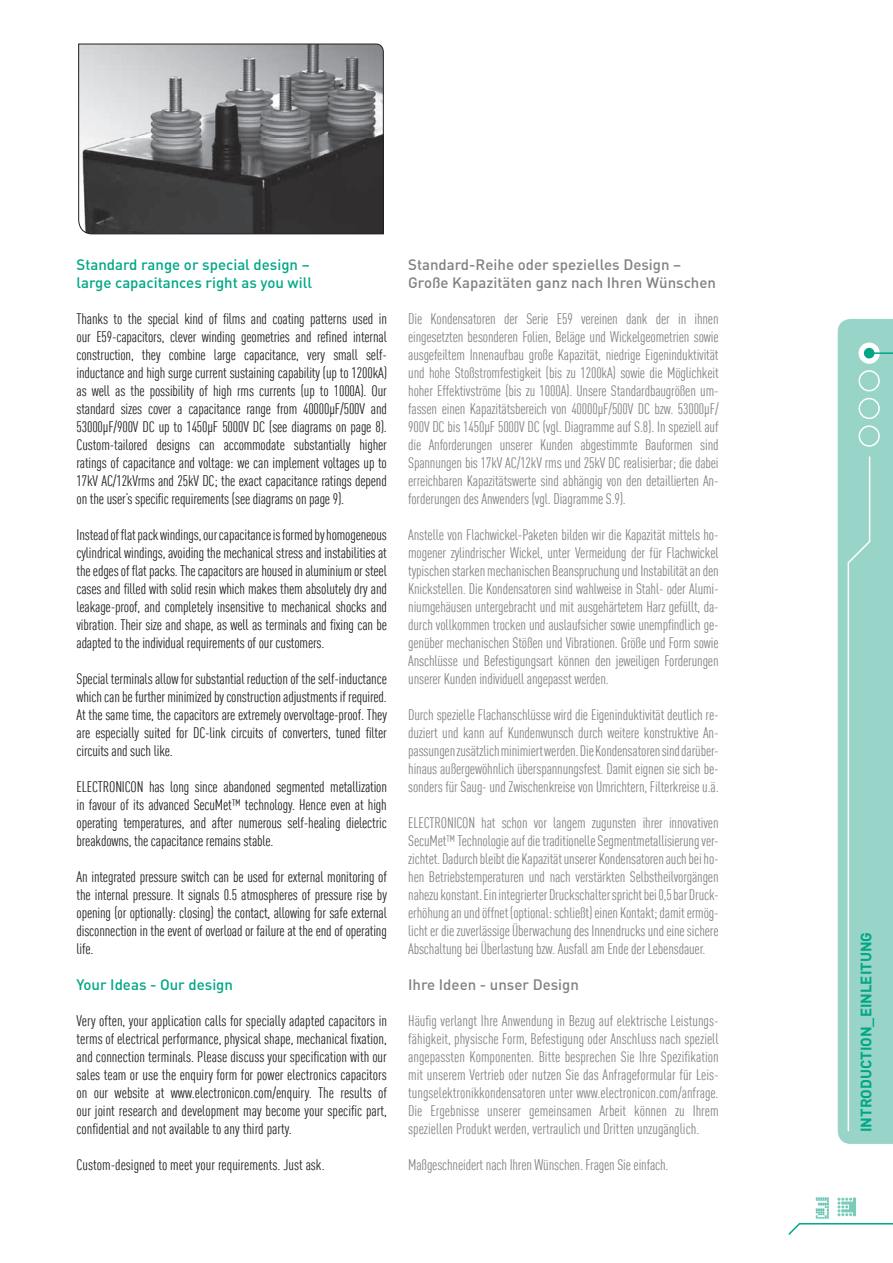
<style>
.page{position:relative;width:893px;height:1263px;background:#fff}
.page>*{position:absolute;margin:0;border:0;box-sizing:border-box;transform-origin:0 0}
.t1{font:22.5px "Dot Matrix Grid";color:#5dc3af}
.t2{font:15px/18px "DIN Cond";letter-spacing:-.01em;color:#808285;text-align:justify}
.t3{font:15px/18px "DIN Cond";letter-spacing:-.01em;color:#231f20;text-align:justify}
.t4{font:15px/18px "DIN Medium";color:#808285}
.t5{font:15px/18px "DIN Medium";color:#00a786}
.t6{font:15px "DIN Bold";color:#00a786}
</style>
<div class="page">
<svg style="left:788px;top:1223px;width:105px;height:12px"></svg>
<svg style="left:837px;top:1197px;width:19px;height:19px"></svg>
<div style="left:838px;top:319px;width:55px;height:825px;background:#98d4c8"></div>
<div style="left:859px;top:343px;width:20px;height:20px;background:#fff;border-radius:50%"></div>
<div style="left:858px;top:342px;width:22px;height:22px;border:2px solid #fff;border-radius:50%"></div>
<div style="left:864px;top:348px;width:10px;height:10px;background:#00a786;border-radius:50%"></div>
<hr style="left:870px;top:352px;width:23px;height:2px;background:#00a786">
<div style="left:858px;top:370px;width:22px;height:21px;border:2px solid #fff;border-radius:50%"></div>
<div style="left:858px;top:398px;width:22px;height:21px;border:2px solid #fff;border-radius:50%"></div>
<div style="left:858px;top:425px;width:22px;height:22px;border:2px solid #fff;border-radius:50%"></div>
<svg style="left:78px;top:43px;width:306px;height:192px;background:#767678"></svg>
<svg style="left:847px;top:455px;width:24px;height:678px;background:#9ed6cb"></svg>
<p class="t5" style="left:77px;top:255px;width:237px">standard range or special design – large capacitances right as you will</p>
<p class="t3" style="left:77px;top:310px;width:312px">Thanks to the special kind of films and coating patterns used in our E59-capacitors, clever winding geometries and refined internal construction, they combine large capacitance, very small self&shy;inductance and high surge current sustaining capability (up to 1200kA) as well as the possibility of high rms currents (up to 1000A). Our standard sizes cover a capacitance range from 40000μF/500V and 53000μF/900V DC up to 1450μF 5000V DC (see diagrams on page 8).<br>Custom-tailored designs can accommodate substantially higher ratings of capacitance and voltage: we can implement voltages up to 17kV AC/12kVrms and 25kV DC; the exact capacitance ratings depend on the user’s specific requirements (see diagrams on page 9).</p>
<p class="t3" style="left:77px;top:526px;width:312px">Instead of flat pack windings, our capacitance is formed by homogeneous cylindrical windings, avoiding the mechanical stress and instabilities at the edges of flat packs. The capacitors are housed in aluminium or steel cases and filled with solid resin which makes them absolutely dry and leakage-proof, and completely insensitive to mechanical shocks and vibration. Their size and shape, as well as terminals and fixing can be adapted to the individual requirements of our customers.</p>
<p class="t3" style="left:77px;top:670px;width:312px">Special terminals allow for substantial reduction of the self-inductance which can be further minimized by construction adjustments if required.<br>At the same time, the capacitors are extremely overvoltage-proof. They are especially suited for DC-link circuits of converters, tuned filter circuits and such like.</p>
<p class="t3" style="left:77px;top:778px;width:312px">ELECTRONICON has long since abandoned segmented metallization in favour of its advanced SecuMet™ technology. Hence even at high operating temperatures, and after numerous self-healing dielectric breakdowns, the capacitance remains stable.</p>
<p class="t3" style="left:77px;top:868px;width:312px">An integrated pressure switch can be used for external monitoring of the internal pressure. It signals 0.5 atmospheres of pressure rise by opening (or optionally: closing) the contact, allowing for safe external disconnection in the event of overload or failure at the end of operating life.</p>
<p class="t5" style="left:77px;top:975px;width:158px">your ideas - Our design</p>
<p class="t3" style="left:77px;top:1012px;width:312px">Very often, your application calls for specially adapted capacitors in terms of electrical performance, physical shape, mechanical fixation, and connection terminals. Please discuss your specification with our sales team or use the enquiry form for power electronics capacitors on our website at www.electronicon.com/enquiry. The results of our joint research and development may become your specific part, confidential and not available to any third party.</p>
<p class="t3" style="left:77px;top:1156px;width:250px">Custom-designed to meet your requirements. Just ask.</p>
<p class="t4" style="left:408px;top:255px;width:309px">standard-reihe oder spezielles Design –<br>Große Kapazitäten ganz nach ihren Wünschen</p>
<p class="t2" style="left:408px;top:310px;width:312px">Die Kondensatoren der Serie E59 vereinen dank der in ihnen eingesetzten besonderen Folien, Beläge und Wickelgeometrien sowie ausgefeiltem Innenaufbau große Kapazität, niedrige Eigeninduktivität und hohe Stoßstromfestigkeit (bis zu 1200kA) sowie die Möglichkeit hoher Effektivströme (bis zu 1000A). Unsere Standardbaugrößen um&shy;fassen einen Kapazitätsbereich von 40000µF/500V DC bzw. 53000µF/ 900V DC bis 1450µF 5000V DC (vgl. Diagramme auf S.8). In speziell auf die Anforderungen unserer Kunden abgestimmte Bauformen sind Spannungen bis 17kV AC/12kV rms und 25kV DC realisierbar; die dabei erreichbaren Kapazitätswerte sind abhängig von den detaillierten An&shy;forderungen des Anwenders (vgl. Diagramme S.9).</p>
<p class="t2" style="left:408px;top:526px;width:312px">Anstelle von Flachwickel-Paketen bilden wir die Kapazität mittels ho&shy;mogener zylindrischer Wickel, unter Vermeidung der für Flachwickel typischen starken mechanischen Beanspruchung und Instabilität an den Knickstellen. Die Kondensatoren sind wahlweise in Stahl- oder Alumi&shy;niumgehäusen untergebracht und mit ausgehärtetem Harz gefüllt, da&shy;durch vollkommen trocken und auslaufsicher sowie unempfindlich ge&shy;genüber mechanischen Stößen und Vibrationen. Größe und Form sowie Anschlüsse und Befestigungsart können den jeweiligen Forderungen unserer Kunden individuell angepasst werden.</p>
<p class="t2" style="left:408px;top:706px;width:312px">Durch spezielle Flachanschlüsse wird die Eigeninduktivität deutlich re&shy;duziert und kann auf Kundenwunsch durch weitere konstruktive An&shy;passungen zusätzlich minimiert werden. Die Kondensatoren sind darüber&shy;hinaus außergewöhnlich überspannungsfest. Damit eignen sie sich be&shy;sonders für Saug- und Zwischenkreise von Umrichtern, Filterkreise u.ä.</p>
<p class="t2" style="left:408px;top:814px;width:312px">ELECTRONICON hat schon vor langem zugunsten ihrer innovativen SecuMet™ Technologie auf die traditionelle Segmentmetallisierung ver&shy;zichtet. Dadurch bleibt die Kapazität unserer Kondensatoren auch bei ho&shy;hen Betriebstemperaturen und nach verstärkten Selbstheilvorgängen nahezu konstant. Ein integrierter Druckschalter spricht bei 0,5 bar Druck&shy;erhöhung an und öffnet (optional: schließt) einen Kontakt; damit ermög&shy;licht er die zuverlässige Überwachung des Innendrucks und eine sichere Abschaltung bei Überlastung bzw. Ausfall am Ende der Lebensdauer.</p>
<p class="t4" style="left:408px;top:975px;width:172px">ihre ideen - unser Design</p>
<p class="t2" style="left:408px;top:1012px;width:312px">Häufig verlangt Ihre Anwendung in Bezug auf elektrische Leistungs&shy;fähigkeit, physische Form, Befestigung oder Anschluss nach speziell angepassten Komponenten. Bitte besprechen Sie Ihre Spezifikation mit unserem Vertrieb oder nutzen Sie das Anfrageformular für Leis&shy;tungselektronikkondensatoren unter www.electronicon.com/anfrage.<br>Die Ergebnisse unserer gemeinsamen Arbeit können zu Ihrem speziellen Produkt werden, vertraulich und Dritten unzugänglich.</p>
<p class="t2" style="left:408px;top:1156px;width:262px">Maßgeschneidert nach Ihren Wünschen. Fragen Sie einfach.</p>
<h1 class="t1" style="left:815px;top:1197px;width:15px">5</h1>
<p class="t6" style="left:856px;top:1132px;width:202px;rotate:-90deg">INTRODUCTION_EINLEITUNG</p>
</div>
